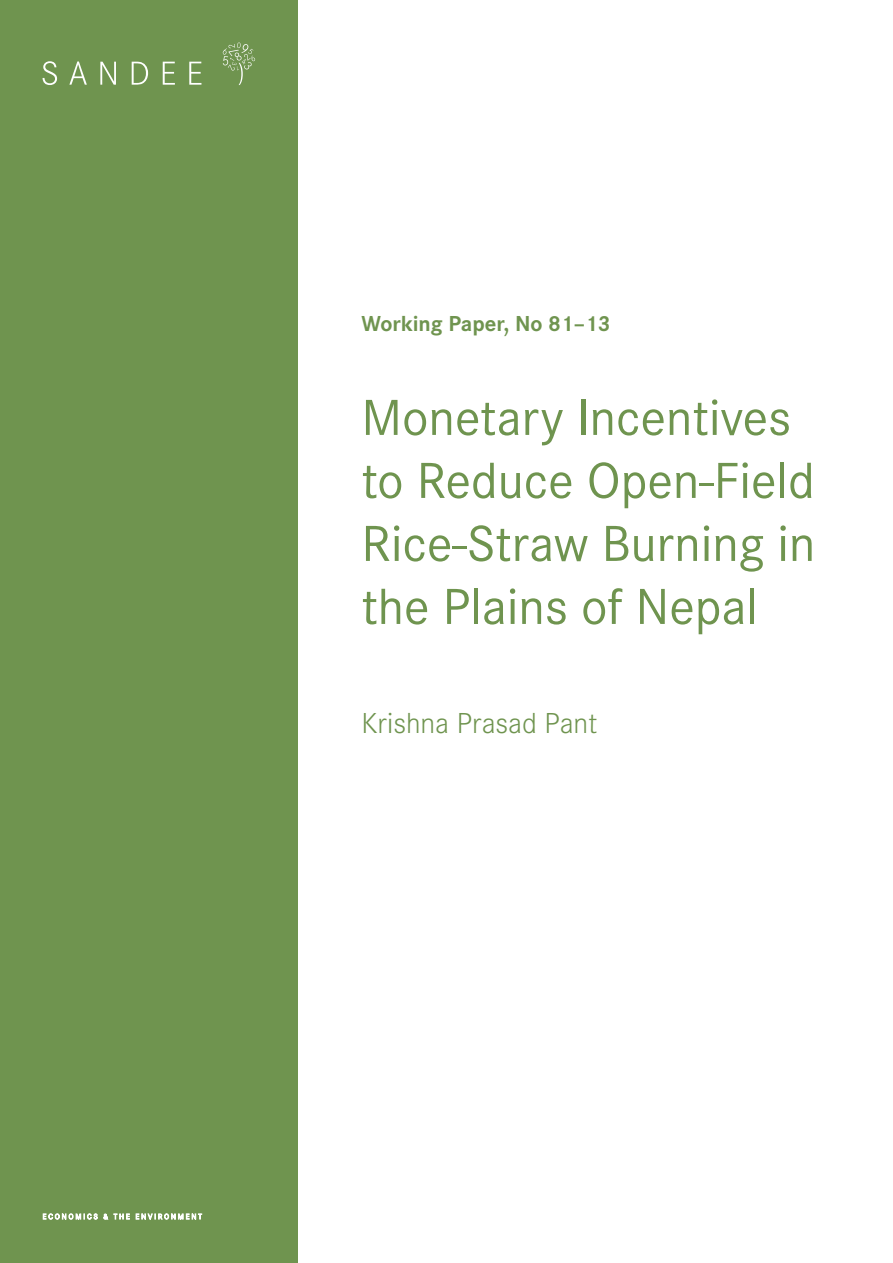
<style>
.page{position:relative;width:893px;height:1263px;background:#fff}
.page>*{position:absolute;margin:0;border:0;box-sizing:border-box;transform-origin:0 0}
.t1{font:52.5px/63px "Corporate S";color:#6f944f}
.t2{font:300 30px "Corporate S";color:#6f944f}
.t3{font:700 22.5px "Corporate S";color:#6f944f}
</style>
<div class="page">
<div style="left:0;top:0;width:298px;height:1263px;background:#6f944f"></div>
<svg style="left:43px;top:1213px;width:159px;height:6px"></svg>
<svg style="left:223px;top:42px;width:32px;height:43px"></svg>
<svg style="left:43px;top:61px;width:158px;height:24px"></svg>
<p class="t3" style="left:361px;top:308px;width:251px">Working Paper, No 81–13</p>
<p class="t1" style="left:361px;top:384px;width:455px">Monetary Incentives to Reduce Open-Field<br>Rice-Straw Burning in the Plains of Nepal</p>
<p class="t2" style="left:361px;top:704px;width:237px">Krishna Prasad Pant</p>
</div>
